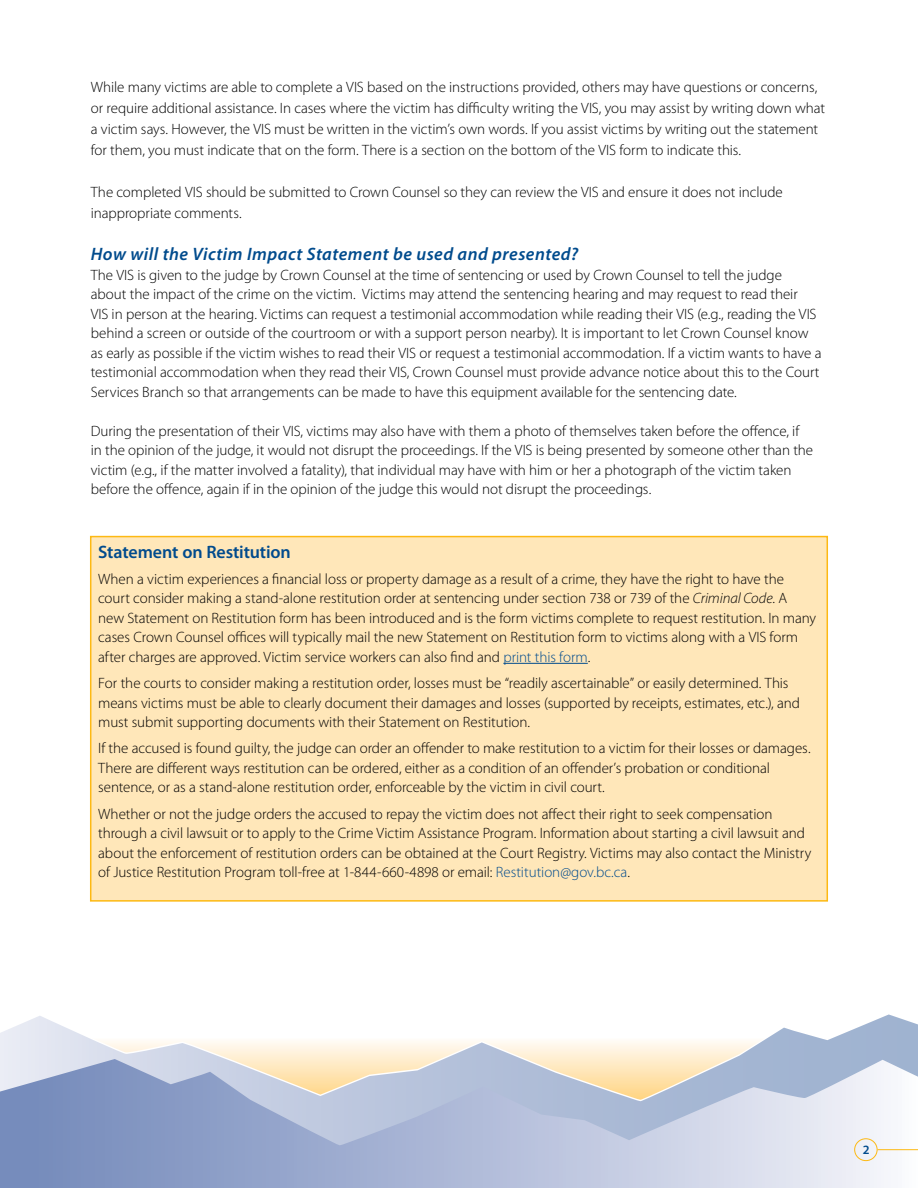
<style>
.page{position:relative;width:918px;height:1188px;background:#fff}
.page>*{position:absolute;margin:0;border:0;box-sizing:border-box;transform-origin:0 0}
.t1{font:italic 600 18px "Myriad Pro";letter-spacing:.025em;color:#004b8d}
.t2{font:600 18px "Myriad Pro";letter-spacing:-.005em;color:#004b8d}
.t3{font:300 15px/19.5px "Myriad Pro";color:#000}
.t4{font:600 12.75px "Myriad Pro";color:#004b8d}
.s1{font-style:italic}
.s2{color:#004b8d}
</style>
<div class="page">
<svg style="left:0;top:1014px;width:918px;height:45px"></svg>
<svg style="left:0;top:1059px;width:918px;height:129px;background:#b6c0d6"></svg>
<div style="left:854px;top:1138px;width:24px;height:23px;border:1px solid #fdb913;border-radius:50%"></div>
<hr style="left:878px;top:1149px;width:40px;height:1px;background:#fdb913">
<div style="left:91px;top:537px;width:736px;height:364px;background:#ffe7b9"></div>
<hr style="left:503px;top:663px;width:85px;height:1px;background:#004b8d">
<div style="left:90px;top:536px;width:738px;height:366px;border:2px solid #fdb913"></div>
<p class="t3" style="left:91px;top:77px;width:736px;line-height:21px">While many victims are able to complete a VIS based on the instructions provided, others may have questions or concerns, or require additional assistance. I n cases where the victim has difficulty writing the VIS, you may assist by writing down what a victim says. However, the VIS must be written in the victim’s own words. If you assist victims by writing out the statement for them, you must indicate that on the form. There is a section on the bottom of the VIS form to indicate this.</p>
<p class="t3" style="left:91px;top:182px;width:694px;line-height:21px">The completed VIS should be submitted to Crown Counsel so they can review the VIS and ensure it does not include inappropriate comments.</p>
<p class="t1" style="left:91px;top:243px;width:489px">How will the Victim Impact Statement be used and presented?</p>
<p class="t3" style="left:91px;top:265px;width:732px">The VIS is given to the judge by Crown Counsel at the time of sentencing or used by Crown Counsel to tell the judge<br>about the impact of the crime on the victim. Victims may attend the sentencing hearing and may request to read their<br>VIS in person at the hearing. Victims can request a testimonial accommodation while reading their VIS (e.g., reading the VIS behind a screen or outside of the courtroom or with a support person nearby). It is important to let Crown Counsel know as early as possible if the victim wishes to read their VIS or request a testimonial accommodation. If a victim wants to have a testimonial accommodation when they read their VIS, Crown Counsel must provide advance notice about this to the Court Services Branch so that arrangements can be made to have this equipment available for the sentencing date.</p>
<p class="t3" style="left:91px;top:421px;width:724px">During the presentation of their VIS, victims may also have with them a photo of themselves taken before the offence, if in the opinion of the judge, it would not disrupt the proceedings. If the VIS is being presented by someone other than the victim (e.g., if the matter involved a fatality), that individual may have with him or her a photograph of the victim taken before the offence, again if in the opinion of the judge this would not disrupt the proceedings.</p>
<p class="t2" style="left:98px;top:540px;width:194px">Statement on Restitution</p>
<p class="t3" style="left:98px;top:569px;width:719px">When a victim experiences a financial loss or property damage as a result of a crime, they have the right to have the court consider making a stand-alone restitution order at sentencing under section 738 or 739 of the <span class="s1">Criminal Code</span>. A new Statement on Restitution form has been introduced and is the form victims complete to request restitution. I n many cases Crown Counsel offices will typically mail the new Statement on Restitution form to victims along with a VIS form after charges are approved. Victim service workers can also find and <span class="s2">print this form</span>.</p>
<p class="t3" style="left:98px;top:673px;width:703px">For the courts to consider making a restitution order, losses must be “readily ascertainable” or easily determined. This means victims must be able to clearly document their damages and losses (supported by receipts, estimates, etc.), and must submit supporting documents with their Statement on Restitution.</p>
<p class="t3" style="left:98px;top:738px;width:714px">If the accused is found guilty, the judge can order an offender to make restitution to a victim for their losses or damages.<br>There are different ways restitution can be ordered, either as a condition of an offender’s probation or conditional sentence, or as a stand-alone restitution order, enforceable by the victim in civil court.</p>
<p class="t3" style="left:98px;top:804px;width:715px">Whether or not the judge orders the accused to repay the victim does not affect their right to seek compensation through a civil lawsuit or to apply to the Crime Victim Assistance Program. I nformation about starting a civil lawsuit and about the enforcement of restitution orders can be obtained at the Court Registry. Victims may also contact the Ministry of Justice Restitution Program toll-free at 1-844-660-4898 or email: <span class="s2">Restitution@gov.bc.ca</span>.</p>
<p class="t4" style="left:863px;top:1141px;width:8px">2</p>
</div>
